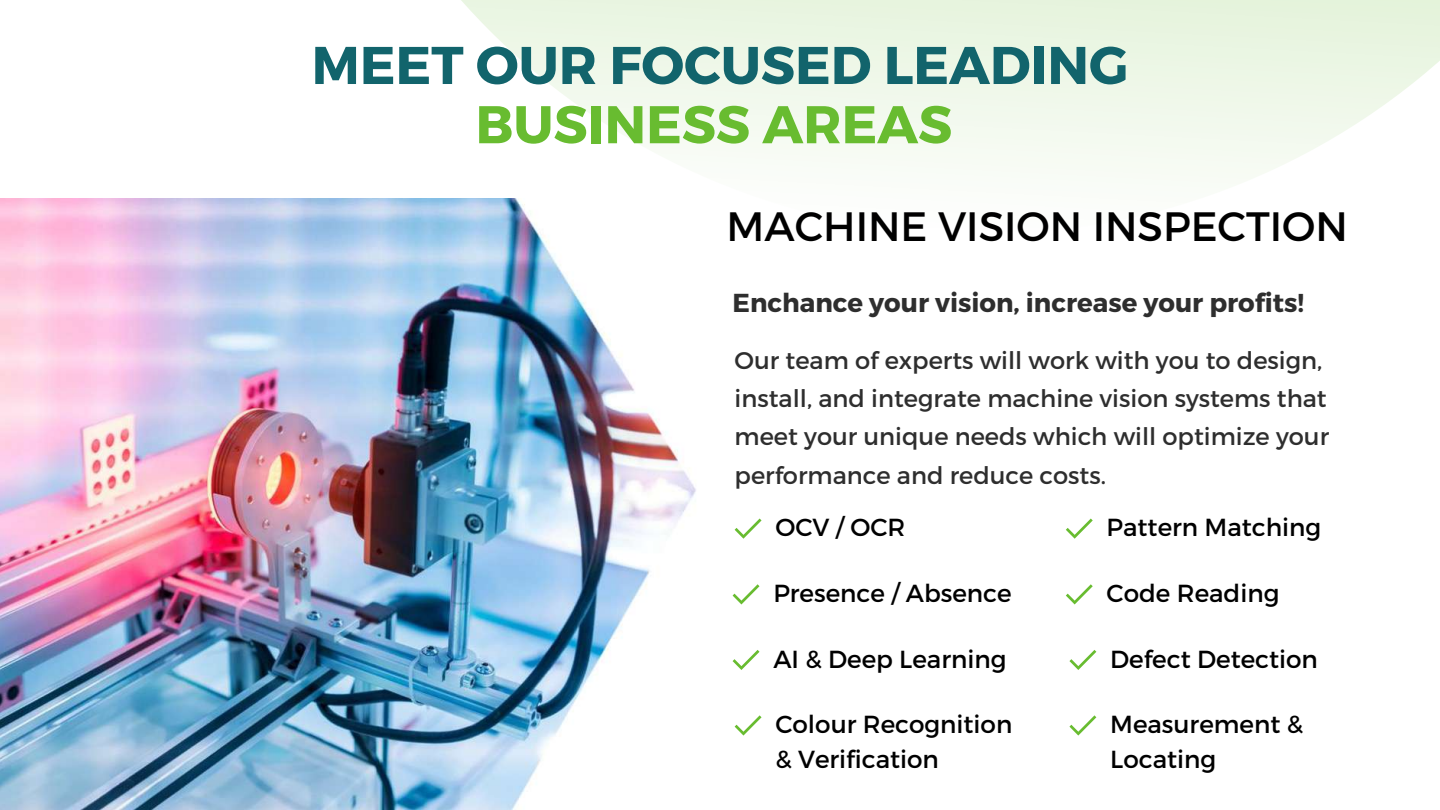
<style>
.page{position:relative;width:1440px;height:810px;background:#fff}
.page>*{position:absolute;margin:0;border:0;box-sizing:border-box;transform-origin:0 0}
.t1{font:700 53px "Montserrat";color:#12646c}
.t2{font:700 53px "Montserrat";color:#68bc30}
.t3{font:41px "Montserrat";color:#000}
.t4{font:700 26px "Montserrat";color:#2e2e2e}
.t5{font:24.7px/34.5px "Montserrat";color:#000}
.t6{font:24.1px/38.4px "Montserrat";color:#2e2e2e}
</style>
<div class="page">
<svg style="left:461px;top:0;width:979px;height:179px;fill:#f0f8eb"></svg>
<img style="left:0;top:198px;width:733px;height:612px">
<svg style="left:735px;top:519px;width:27px;height:20px"></svg>
<svg style="left:1066px;top:519px;width:27px;height:20px"></svg>
<svg style="left:733px;top:584px;width:26px;height:20px"></svg>
<svg style="left:733px;top:650px;width:26px;height:20px"></svg>
<svg style="left:1066px;top:584px;width:27px;height:20px"></svg>
<svg style="left:1069px;top:650px;width:27px;height:20px"></svg>
<svg style="left:1069px;top:715px;width:27px;height:21px"></svg>
<svg style="left:735px;top:715px;width:27px;height:21px"></svg>
<h1 class="t1" style="left:312px;top:31px;width:818px">MEET OUR FOCUSED LEADING</h1>
<h1 class="t2" style="left:475px;top:90px;width:478px">BUSINESS AREAS</h1>
<h2 class="t3" style="left:727px;top:200px;width:623px">MACHINE VISION INSPECTION</h2>
<p class="t4" style="left:733px;top:286px;width:573px">Enchance your vision, increase your profits!</p>
<p class="t6" style="left:735px;top:340px;width:596px">Our team of experts will work with you to design, install, and integrate machine vision systems that meet your unique needs which will optimize your performance and reduce costs.</p>
<p class="t5" style="left:775px;top:509px;width:132px">OCV / OCR</p>
<p class="t5" style="left:1107px;top:509px;width:216px">Pattern Matching</p>
<p class="t5" style="left:773px;top:575px;width:240px">Presence / Absence</p>
<p class="t5" style="left:1107px;top:575px;width:174px">Code Reading</p>
<p class="t5" style="left:773px;top:640px;width:235px">AI &amp; Deep Learning</p>
<p class="t5" style="left:1110px;top:640px;width:209px">Defect Detection</p>
<p class="t5" style="left:775px;top:706px;width:239px">Colour Recognition &amp; Verification</p>
<p class="t5" style="left:1110px;top:706px;width:194px">Measurement &amp;<br>Locating</p>
</div>
